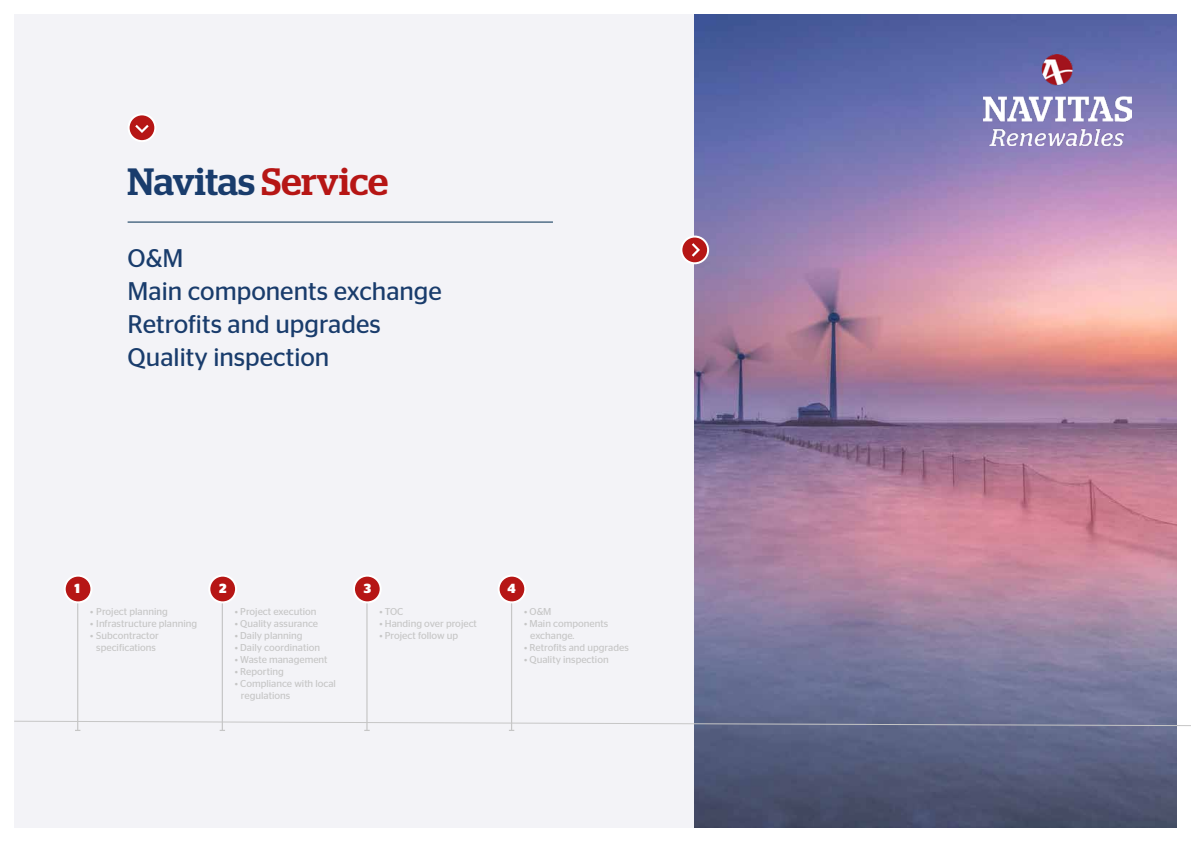
<style>
.page{position:relative;width:1191px;height:842px;background:#fff}
.page>*{position:absolute;margin:0;border:0;box-sizing:border-box;transform-origin:0 0}
.t1{font:500 38px "Stag";color:#193c6c}
.t2{font:25.5px/33px "Stag Sans";color:#193c6c}
.t3{font:700 13.2px "Stag Sans";color:#fff}
.t4{font:10px/12px "Stag Sans";color:#c6c6c6}
.s1{color:#b61615}
</style>
<div class="page">
<div style="left:14px;top:14px;width:1162px;height:814px;background:#f3f3f7"></div>
<svg style="left:129px;top:114px;width:26px;height:27px"></svg>
<div style="left:128px;top:113px;width:28px;height:29px;border:2px solid #fff;border-radius:50%"></div>
<svg style="left:133px;top:122px;width:18px;height:13px"></svg>
<hr style="left:128px;top:222px;width:425px;height:1px;background:#002c50">
<img style="left:694px;top:14px;width:482px;height:814px">
<svg style="left:681px;top:237px;width:27px;height:26px"></svg>
<div style="left:680px;top:236px;width:29px;height:28px;border:2px solid #fff;border-radius:50%"></div>
<svg style="left:689px;top:241px;width:12px;height:18px"></svg>
<hr style="left:77px;top:597px;width:1px;height:133px;background:#c6c6c6">
<div style="left:65px;top:576px;width:26px;height:26px;background:#b61615;border-radius:50%"></div>
<div style="left:64px;top:575px;width:28px;height:28px;border:2px solid #fff;border-radius:50%"></div>
<hr style="left:222px;top:597px;width:1px;height:133px;background:#c6c6c6">
<div style="left:209px;top:576px;width:27px;height:26px;background:#b61615;border-radius:50%"></div>
<div style="left:208px;top:575px;width:29px;height:28px;border:2px solid #fff;border-radius:50%"></div>
<hr style="left:366px;top:597px;width:1px;height:133px;background:#c6c6c6">
<div style="left:354px;top:576px;width:27px;height:26px;background:#b61615;border-radius:50%"></div>
<div style="left:353px;top:575px;width:29px;height:28px;border:2px solid #fff;border-radius:50%"></div>
<hr style="left:511px;top:597px;width:1px;height:133px;background:#c6c6c6">
<svg style="left:14px;top:720px;width:1177px;height:11px"></svg>
<div style="left:498px;top:576px;width:27px;height:26px;background:#b61615;border-radius:50%"></div>
<div style="left:497px;top:575px;width:29px;height:28px;border:2px solid #fff;border-radius:50%"></div>
<img style="left:983px;top:54px;width:148px;height:92px">
<h1 class="t1" style="left:128px;top:159px;width:262px">Navitas <span class="s1">Service</span></h1>
<h2 class="t2" style="left:128px;top:241px;width:316px">O&amp;M<br>Main components exchange<br>Retrofits and upgrades<br>Quality inspection</h2>
<h3 class="t3" style="left:74px;top:581px;width:7px">1</h3>
<p class="t4" style="left:90px;top:605px;width:79px">• Project planning</p>
<p class="t4" style="left:90px;top:617px;width:108px">• Infrastructure planning</p>
<p class="t4" style="left:90px;top:629px;width:70px;text-align:center">• Subcontractor specifications</p>
<h3 class="t3" style="left:219px;top:581px;width:9px">2</h3>
<p class="t4" style="left:235px;top:605px;width:83px">• Project execution</p>
<p class="t4" style="left:235px;top:617px;width:85px">• Quality assurance</p>
<p class="t4" style="left:235px;top:629px;width:69px">• Daily planning</p>
<p class="t4" style="left:235px;top:641px;width:87px">• Daily coordination</p>
<p class="t4" style="left:235px;top:653px;width:94px">• Waste management</p>
<p class="t4" style="left:235px;top:665px;width:50px">• Reporting</p>
<p class="t4" style="left:241px;top:677px;width:97px;text-indent:-6px">• Compliance with local regulations</p>
<h3 class="t3" style="left:364px;top:581px;width:9px">3</h3>
<p class="t4" style="left:379px;top:605px;width:25px">• TOC</p>
<p class="t4" style="left:379px;top:617px;width:99px">• Handing over project</p>
<p class="t4" style="left:379px;top:629px;width:80px">• Project follow up</p>
<h3 class="t3" style="left:507px;top:581px;width:10px">4</h3>
<p class="t4" style="left:524px;top:605px;width:29px">• O&amp;M</p>
<p class="t4" style="left:530px;top:617px;width:79px;text-indent:-6px">• Main components exchange.</p>
<p class="t4" style="left:524px;top:641px;width:106px">• Retrofits and upgrades</p>
<p class="t4" style="left:524px;top:653px;width:86px">• Quality inspection</p>
</div>
